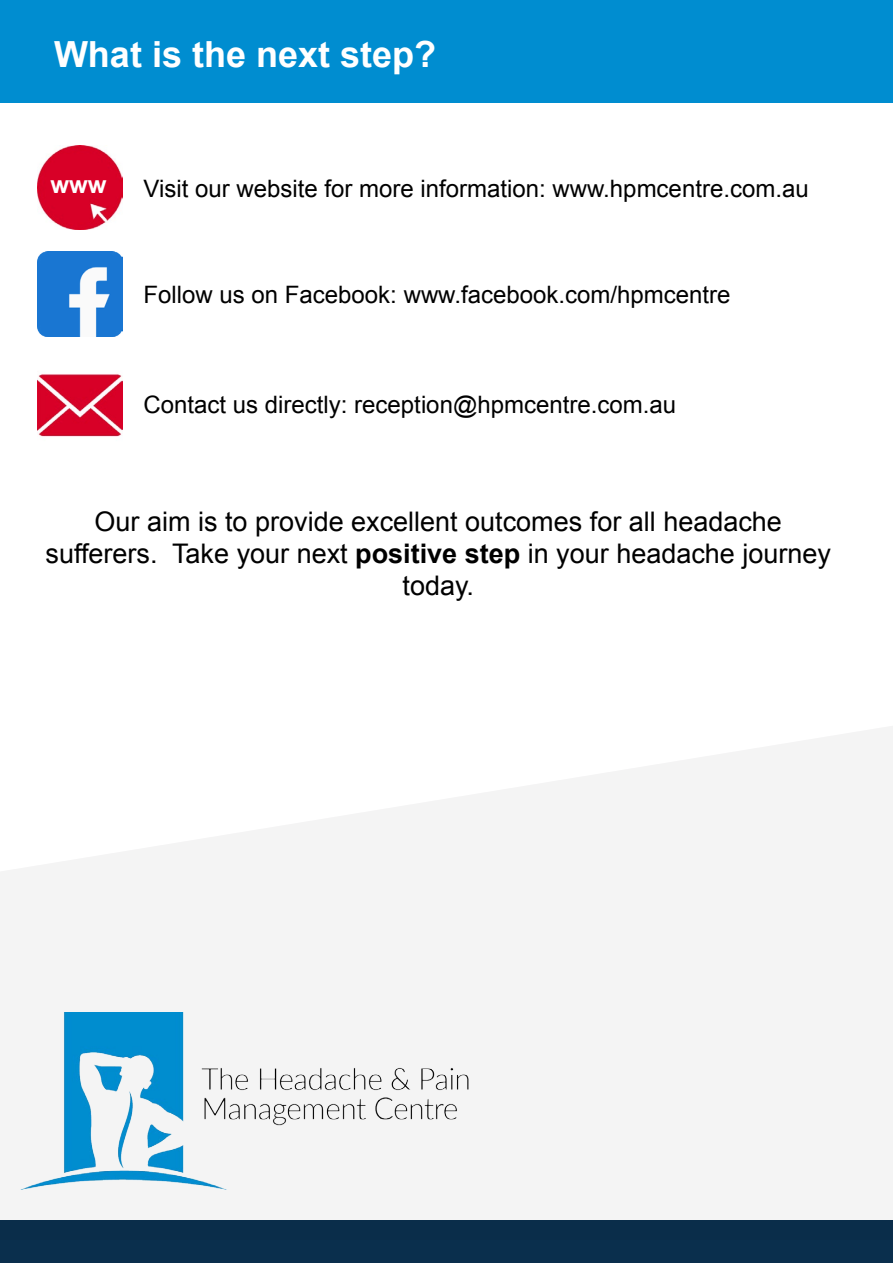
<style>
.page{position:relative;width:893px;height:1263px;background:#fff}
.page>*{position:absolute;margin:0;border:0;box-sizing:border-box;transform-origin:0 0}
.t1{font:700 36px "Arial";color:#fff}
.t2{font:27px/32.4px "Arial";color:#000;text-align:center}
.t3{font:24px "Arial";color:#000}
.t4{font:700 24px "Arial";color:#fff}
.s1{font-weight:700}
</style>
<div class="page">
<div style="left:0;top:1220px;width:893px;height:43px;background:#0a2f4d"></div>
<svg style="left:0;top:726px;width:893px;height:494px;fill:#f4f4f4"></svg>
<img style="left:21px;top:1012px;width:456px;height:177px">
<div style="left:0;top:0;width:893px;height:103px;background:#008dd0"></div>
<img style="left:38px;top:145px;width:84px;height:85px">
<img style="left:38px;top:252px;width:84px;height:84px">
<img style="left:38px;top:374px;width:84px;height:63px">
<h1 class="t1" style="left:54px;top:30px;width:384px">What is the next step?</h1>
<p class="t4" style="left:51px;top:169px;width:58px">www</p>
<p class="t3" style="left:144px;top:173px;width:667px">Visit our website for more information: www.hpmcentre.com.au</p>
<p class="t3" style="left:144px;top:279px;width:588px">Follow us on Facebook: www.facebook.com/hpmcentre</p>
<p class="t3" style="left:144px;top:389px;width:534px">Contact us directly: reception@hpmcentre.com.au</p>
<p class="t2" style="left:46px;top:505px;width:787px">Our aim is to provide excellent outcomes for all headache sufferers. Take your next <span class="s1">positive step</span> in your headache journey today.</p>
</div>
